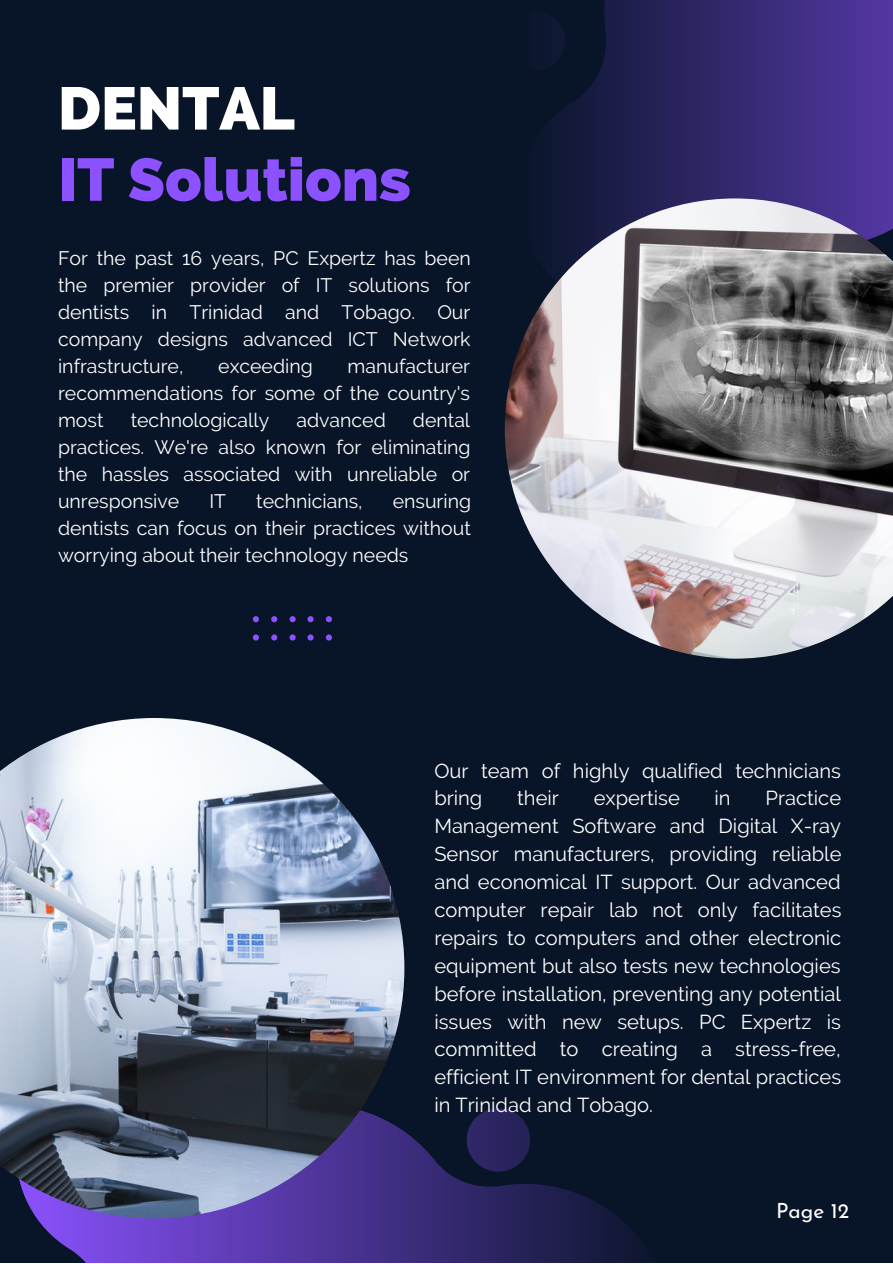
<style>
.page{position:relative;width:893px;height:1264px;background:#fff}
.page>*{position:absolute;margin:0;border:0;box-sizing:border-box;transform-origin:0 0}
.t1{font:800 60px "Raleway";color:#8c52ff}
.t2{font:800 60px "Raleway";color:#fff}
.t3{font:21px "Josefin Sans";color:#fff}
.t4{font:20.1px/27.9px "Raleway";color:#fff}
.t5{font:19.5px/27px "Raleway";color:#fff;text-align:justify}
</style>
<div class="page">
<div style="left:0;top:0;width:892px;height:1262px;background:#081427"></div>
<svg style="left:36px;top:1131px;width:604px;height:131px"></svg>
<svg style="left:466px;top:1108px;width:64px;height:63px"></svg>
<svg style="left:547px;top:0;width:345px;height:198px;background:#302769"></svg>
<svg style="left:547px;top:11px;width:18px;height:60px"></svg>
<img style="left:504px;top:198px;width:388px;height:460px">
<img style="left:0;top:718px;width:404px;height:500px">
<svg style="left:253px;top:616px;width:79px;height:25px"></svg>
<p class="t2" style="left:58px;top:73px;width:238px">DENTAL</p>
<p class="t1" style="left:58px;top:144px;width:354px">IT Solutions</p>
<p class="t5" style="left:58px;top:245px;width:414px">For the past 16 years, PC Expertz has been the premier provider of IT solutions for dentists in Trinidad and Tobago. Our company designs advanced ICT Network infrastructure,</p>
<p class="t5" style="left:58px;top:353px;width:413px;text-indent:289px">manufacturer recommendations for some of the country's most</p>
<p class="t5" style="left:218px;top:353px;width:96px">exceeding</p>
<p class="t5" style="left:58px;top:407px;width:414px;text-indent:355px">dental practices. We're also known for eliminating the hassles associated with unreliable or unresponsive</p>
<p class="t5" style="left:131px;top:407px;width:140px">technologically</p>
<p class="t5" style="left:296px;top:407px;width:91px">advanced</p>
<p class="t5" style="left:58px;top:488px;width:414px;text-indent:335px">ensuring dentists can focus on their practices without worrying about their technology needs</p>
<p class="t5" style="left:209px;top:488px;width:18px">IT</p>
<p class="t5" style="left:256px;top:488px;width:108px">technicians,</p>
<p class="t4" style="left:434px;top:756px;width:408px">Our team of highly qualified technicians bring</p>
<p class="t4" style="left:434px;top:784px;width:408px;text-align:justify;text-indent:331px">Practice Management Software and Digital X-ray Sensor manufacturers, providing reliable and economical IT support. Our advanced computer repair lab not only facilitates repairs to computers and other electronic equipment but also tests new technologies before installation, preventing any potential issues with new setups. PC Expertz is committed to creating a stress-free, efficient IT environment for dental practices in Trinidad and Tobago.</p>
<p class="t4" style="left:517px;top:784px;width:43px">their</p>
<p class="t4" style="left:593px;top:784px;width:88px">expertise</p>
<p class="t4" style="left:714px;top:784px;width:18px">in</p>
<p class="t3" style="left:776px;top:1201px;width:75px">Page 12</p>
</div>
